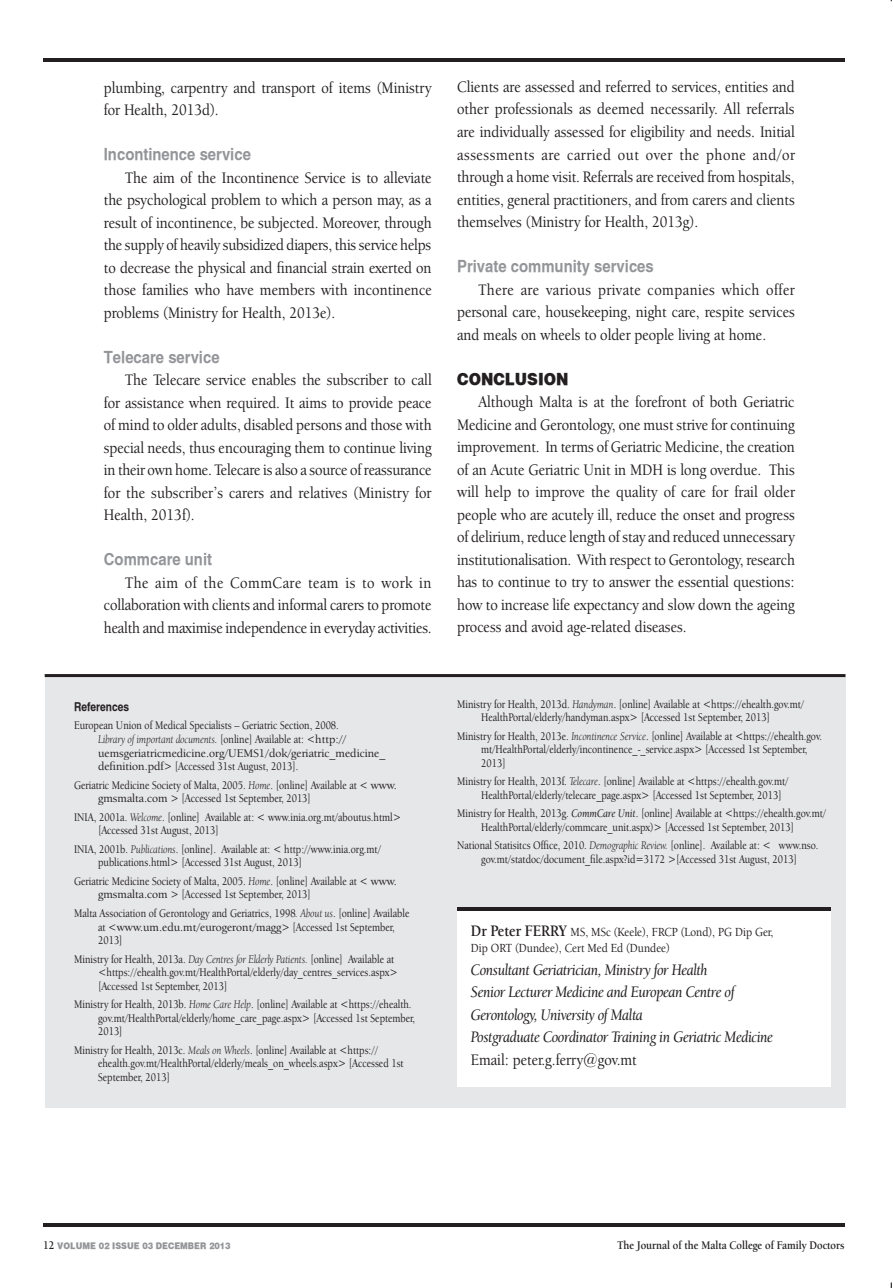
<style>
.page{position:relative;width:893px;height:1288px;background:#fff}
.page>*{position:absolute;margin:0;border:0;box-sizing:border-box;transform-origin:0 0}
.t1{font:500 16.5px/22.5px "Berkeley Oldstyle IT Cby BT";color:#231f20;text-align:justify;scale:.9 1}
.t2{font:16.5px/22.5px "Berkeley Oldstyle IT Cby BT Med Ital";letter-spacing:-.02em;color:#231f20;scale:.9 1}
.t3{font:700 16.5px "Halveticus";color:#939598;scale:.9 1}
.t4{font:900 16.5px "Halveticus";color:#231f20;scale:.9 1}
.t5{font:500 12.75px/16.5px "Berkeley Oldstyle IT Cby BT";color:#231f20;scale:.9 1}
.t6{font:500 12px/13.5px "Berkeley Oldstyle IT Cby BT";color:#231f20;scale:.85 1}
.t7{font:700 12px "Berkeley Oldstyle IT Cby BT";color:#231f20;scale:.9 1}
.t8{font:700 12px "Halveticus";color:#231f20;scale:.85 1}
.t9{font:900 9px "Halveticus";color:#939598;scale:.9 1}
.s1{font-weight:400;font-style:italic}
.s2{font-family:"Berkeley Oldstyle IT Cby BT Med Ital";font-weight:400}
.s3{font-weight:700;font-size:16.5px}
.s4{font-family:"Berkeley Oldstyle IT Cby BT";font-weight:700;font-size:12px;color:#231f20}
</style>
<div class="page">
<hr style="left:43px;top:1223px;width:801px;height:3px;background:#231f20">
<hr style="left:43px;top:58px;width:800px;height:4px;background:#231f20">
<div style="left:45px;top:677px;width:800px;height:430px;background:#e6e7e9"></div>
<div style="left:457px;top:910px;width:373px;height:176px;background:#fff"></div>
<svg style="left:457px;top:907px;width:373px;height:3px"></svg>
<hr style="left:45px;top:674px;width:800px;height:3px;background:#231f20">
<h1 class="t1" style="left:104px;top:76px;width:365px">plumbing, carpentry and transport of items (Ministry for Health, 2013d).</h1>
<h1 class="t3" style="left:104px;top:144px;width:165px">Incontinence service</h1>
<p class="t1" style="left:104px;top:166px;width:366px;text-indent:21px">The aim of the Incontinence Service is to alleviate the psychological problem to which a person may, as a result of incontinence, be subjected. Moreover, through the supply of heavily subsidized diapers, this service helps to decrease the physical and financial strain exerted on those families who have members with incontinence problems (Ministry for Health, 2013e).</p>
<h1 class="t3" style="left:104px;top:347px;width:130px">Telecare service</h1>
<p class="t1" style="left:104px;top:368px;width:365px;text-indent:21px">The Telecare service enables the subscriber to call for assistance when required. It aims to provide peace of mind to older adults, disabled persons and those with special needs, thus encouraging them to continue living in their own home. Telecare is also a source of reassurance for the subscriber’s carers and relatives (Ministry for Health, 2013f).</p>
<h1 class="t3" style="left:104px;top:549px;width:122px">Commcare unit</h1>
<h1 class="t1" style="left:104px;top:571px;width:366px;text-indent:21px">The aim of the CommCare team is to work in collaboration with clients and informal carers to promote health and maximise independence in everyday activities.</h1>
<p class="t8" style="left:74px;top:699px;width:66px">References</p>
<p class="t6" style="left:98px;top:719px;width:339px;text-indent:-24px">European Union of Medical Specialists – Geriatric Section, 2008.<br><span class="s1">Library of important documents.</span> [online] Available at: &lt;http:// uemsgeriatricmedicine.org/UEMS1/dok/geriatric_medicine_ definition.pdf&gt; [Accessed 31st August, 2013].</p>
<p class="t6" style="left:98px;top:778px;width:353px;text-indent:-24px">Geriatric Medicine Society of Malta, 2005. <span class="s1">Home</span>. [online] Available at &lt; www. gmsmalta.com &gt; [Accessed 1st September, 2013]</p>
<p class="t6" style="left:98px;top:810px;width:358px;text-indent:-24px">INIA, 2001a. <span class="s1">Welcome</span>. [online] Available at: &lt; www.inia.org.mt/aboutus.html&gt; [Accessed 31st August, 2013]</p>
<p class="t6" style="left:98px;top:842px;width:334px;text-indent:-24px">INIA, 2001b. <span class="s1">Publications</span>. [online]. Available at: &lt; http://www.inia.org.mt/ publications.html&gt; [Accessed 31st August, 2013]</p>
<p class="t6" style="left:98px;top:874px;width:353px;text-indent:-24px">Geriatric Medicine Society of Malta, 2005. <span class="s1">Home</span>. [online] Available at &lt; www. gmsmalta.com &gt; [Accessed 1st September, 2013]</p>
<p class="t6" style="left:98px;top:906px;width:367px;text-indent:-24px">Malta Association of Gerontology and Geriatrics, 1998<span class="s1">. About us</span>. [online] Available at &lt;www.um.edu.mt/eurogeront/magg&gt; [Accessed 1st September,<br>2013]</p>
<p class="t6" style="left:98px;top:952px;width:354px;text-indent:-24px">Ministry for Health, 2013a. <span class="s1">Day Centres for Elderly Patients.</span> [online] Available at &lt;https://ehealth.gov.mt/HealthPortal/elderly/day_centres_services.aspx&gt; [Accessed 1st September, 2013]</p>
<p class="t6" style="left:98px;top:997px;width:374px;text-indent:-24px">Ministry for Health, 2013b. <span class="s1">Home Care Help</span>. [online] Available at &lt;https://ehealth. gov.mt/HealthPortal/elderly/home_care_page.aspx&gt; [Accessed 1st September,<br>2013]</p>
<p class="t6" style="left:98px;top:1043px;width:361px;text-indent:-24px">Ministry for Health, 2013c. <span class="s1">Meals on Wheels</span>. [online] Available at &lt;https:// ehealth.gov.mt/HealthPortal/elderly/meals_on_wheels.aspx&gt; [Accessed 1st<br>September, 2013]</p>
<p class="t1" style="left:457px;top:75px;width:376px">Clients are assessed and referred to services, entities and other professionals as deemed necessarily. All referrals are individually assessed for eligibility and needs. Initial assessments are carried out over the phone and/or through a home visit. Referrals are received from hospitals, entities, general practitioners, and from carers and clients themselves (Ministry for Health, 2013g).</p>
<h1 class="t3" style="left:457px;top:256px;width:220px">Private community services</h1>
<h1 class="t1" style="left:457px;top:278px;width:376px;text-indent:21px">There are various private companies which offer personal care, housekeeping, night care, respite services and meals on wheels to older people living at home.</h1>
<h1 class="t4" style="left:457px;top:368px;width:54px">CONCLU</h1>
<h1 class="t4" style="left:527px;top:368px;width:47px">SION</h1>
<p class="t1" style="left:457px;top:390px;width:377px;text-indent:21px">Although Malta is at the forefront of both Geriatric Medicine and Gerontology, one must strive for continuing improvement. In terms of Geriatric Medicine, the creation of an Acute Geriatric Unit in MDH is long overdue. This will help to improve the quality of care for frail older people who are acutely ill, reduce the onset and progress of delirium, reduce length of stay and reduced unnecessary institutionalisation. With respect to Gerontology, research has to continue to try to answer the essential questions: how to increase life expectancy and slow down the ageing process and avoid age-related diseases.</p>
<p class="t6" style="left:481px;top:697px;width:381px;text-indent:-24px">Ministry for Health, 2013d. <span class="s1">Handyman</span>. [online] Available at &lt;https://ehealth.gov.mt/<br>HealthPortal/elderly/handyman.aspx&gt; [Accessed 1st September, 2013]</p>
<p class="t6" style="left:481px;top:729px;width:402px;text-indent:-24px">Ministry for Health, 2013e. <span class="s1">Incontinence Service</span>. [online] Available at &lt;https://ehealth.gov. mt/HealthPortal/elderly/incontinence_-_service.aspx&gt; [Accessed 1st September,<br>2013]</p>
<p class="t6" style="left:481px;top:774px;width:363px;text-indent:-24px">Ministry for Health, 2013f. <span class="s1">Telecare</span>. [online] Available at &lt;https://ehealth.gov.mt/<br>HealthPortal/elderly/telecare_page.aspx&gt; [Accessed 1st September, 2013]</p>
<p class="t6" style="left:481px;top:806px;width:407px;text-indent:-24px">Ministry for Health, 2013g. <span class="s2">CommCare Unit</span>. [online] Available at &lt;https://ehealth.gov.mt/<br>HealthPortal/elderly/commcare_unit.aspx)&gt; [Accessed 1st September, 2013]</p>
<p class="t6" style="left:457px;top:838px;width:426px;text-align:center">National Statisitcs Office, 2010. <span class="s1">Demographic Review.</span> [online]. Available at: &lt; www.nso. gov.mt/statdoc/document_file.aspx?id=3172 &gt;[Accessed 31st August, 2013]</p>
<p class="t5" style="left:471px;top:923px;width:337px"><span class="s3">Dr Peter FERRY</span> MS, MSc (Keele), FRCP (Lond), PG Dip Ger,<br>Dip ORT (Dundee), Cert Med Ed (Dundee)</p>
<h1 class="t2" style="left:471px;top:958px;width:337px">Consultant Geriatrician, Ministry for Health<br>Senior Lecturer Medicine and European Centre of Gerontology, University of Malta<br>Postgraduate Coordinator Training in Geriatric Medicine</h1>
<h1 class="t1" style="left:471px;top:1048px;width:186px">Email: peter.g.ferry@gov.mt</h1>
<p class="t9" style="left:43px;top:1239px;width:210px"><span class="s4">12</span> VOLUME 02 ISSUE 03 DECEMBER 2013</p>
<p class="t7" style="left:617px;top:1237px;width:253px">The Journal of the Malta College of Family Doctors</p>
</div>
